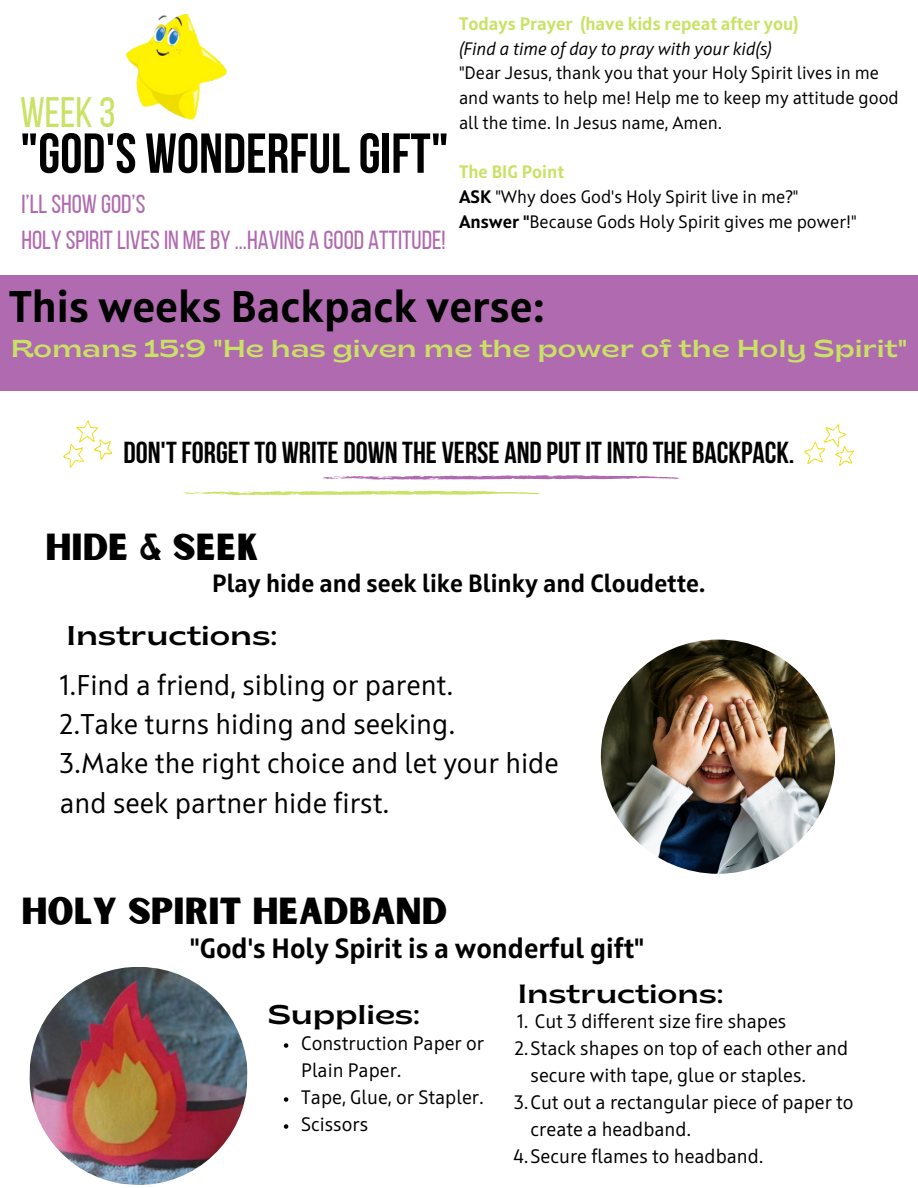
<style>
.page{position:relative;width:918px;height:1188px;background:#fff}
.page>*{position:absolute;margin:0;border:0;box-sizing:border-box;transform-origin:0 0}
.t1{font:700 56.25px "Bebas Neue";color:#000}
.t2{font:700 44.25px "Squad";color:#000}
.t3{font:42.45px "Bebas Neue";color:#c9e265}
.t4{font:36px "Sunborn Sans One";color:#000}
.t5{font:700 30.3px "Bebas Neue";color:#000}
.t6{font:28.5px/39.3px "Squad";color:#000}
.t7{font:700 27.9px "Squad";color:#000}
.t8{font:semi-expanded 27px "Brice";color:#000}
.t9{font:semi-expanded 26.4px "Brice";color:#000}
.t10{font:26.1px "Bebas Neue";color:#b06aaf}
.t11{font:700 24.9px "Squad";color:#000}
.t12{font:semi-expanded 24.45px "Brice";color:#c9e265}
.t13{font:19.5px/27px "Squad";color:#000}
.t14{font:18px/24.8px "Squad";color:#000}
.t15{font:700 18px "Squad";color:#c9e265}
.t16{font:italic 18px "Squad";color:#000}
.s1{font-weight:700}
</style>
<div class="page">
<img style="left:601px;top:640px;width:234px;height:234px;border-radius:50%">
<img style="left:29px;top:967px;width:219px;height:218px">
<div style="left:0;top:275px;width:918px;height:116px;background:#b06aaf"></div>
<img style="left:125px;top:13px;width:102px;height:107px">
<svg style="left:804px;top:424px;width:50px;height:42px"></svg>
<svg style="left:63px;top:420px;width:49px;height:48px"></svg>
<svg style="left:183px;top:475px;width:496px;height:20px"></svg>
<svg style="left:284px;top:1043px;width:4px;height:5px"></svg>
<svg style="left:284px;top:1097px;width:4px;height:5px"></svg>
<svg style="left:284px;top:1124px;width:4px;height:5px"></svg>
<p class="t3" style="left:20px;top:95px;width:97px">WEEK 3</p>
<p class="t1" style="left:20px;top:131px;width:430px">"GOD'S WONDERFULGIFT"</p>
<p class="t10" style="left:21px;top:193px;width:126px">I’LLSHOW GOD’S</p>
<p class="t10" style="left:21px;top:229px;width:426px">HOLY SPIRITLIVESIN MEBY ...HAVING A GOOD ATTITUDE!</p>
<p class="t15" style="left:459px;top:16px;width:341px">Todays Prayer (have kids repeat after you)</p>
<p class="t16" style="left:459px;top:41px;width:315px">(Find a time of day to pray with your kid(s)</p>
<p class="t14" style="left:459px;top:62px;width:441px">"Dear Jesus, thank you that your Holy Spirit lives in me and wants to help me! Help me to keep my attitude good all the time. In Jesus name, Amen.</p>
<p class="t15" style="left:459px;top:165px;width:107px">The BIG Point</p>
<p class="t14" style="left:459px;top:186px;width:341px"><span class="s1">ASK</span> "Why does God's Holy Spirit live in me?"</p>
<p class="t14" style="left:459px;top:211px;width:399px"><span class="s1">Answer "</span>Because Gods Holy Spirit gives me power!"</p>
<p class="t2" style="left:9px;top:288px;width:538px">This weeks Backpack verse:</p>
<p class="t12" style="left:11px;top:338px;width:898px">Romans 15:9 "He has given me the power of the Holy Spirit"</p>
<p class="t5" style="left:123px;top:440px;width:673px">DON'TFORGETTO WRITE DOWN THE VERSE AND PUTITINTOTHE BACKPACK.</p>
<p class="t4" style="left:45px;top:524px;width:215px">HIDE &amp; SEEK</p>
<p class="t11" style="left:212px;top:573px;width:495px">Play hide and seek like Blinky and Cloudette.</p>
<p class="t8" style="left:67px;top:624px;width:212px">Instructions:</p>
<p class="t6" style="left:60px;top:667px;width:395px">1.Find a friend, sibling or parent.</p>
<p class="t6" style="left:60px;top:707px;width:397px">2.Take turns hiding and seeking.</p>
<p class="t6" style="left:60px;top:746px;width:501px">3.Make the right choice and let your hide and seek partner hide first.</p>
<p class="t4" style="left:21px;top:888px;width:427px">HOLY SPIRIT HEADBAND</p>
<p class="t7" style="left:190px;top:937px;width:456px">"God's Holy Spirit is a wonderful gift"</p>
<p class="t8" style="left:268px;top:1004px;width:153px">Supplies:</p>
<p class="t13" style="left:301px;top:1031px;width:184px">Construction Paper or<br>Plain Paper.</p>
<p class="t13" style="left:301px;top:1085px;width:184px">Tape, Glue, or Stapler.</p>
<p class="t13" style="left:301px;top:1112px;width:68px">Scissors</p>
<p class="t9" style="left:518px;top:983px;width:207px">Instructions:</p>
<p class="t13" style="left:517px;top:1010px;width:271px">1. Cut 3 different size fire shapes</p>
<p class="t13" style="left:531px;top:1037px;width:319px;text-indent:-16px">2.Stack shapes on top of each other and secure with tape, glue or staples.</p>
<p class="t13" style="left:531px;top:1091px;width:325px;text-indent:-17px">3.Cut out a rectangular piece of paper to create a headband.</p>
<p class="t13" style="left:514px;top:1145px;width:252px">4.Secure flames to headband.</p>
</div>
